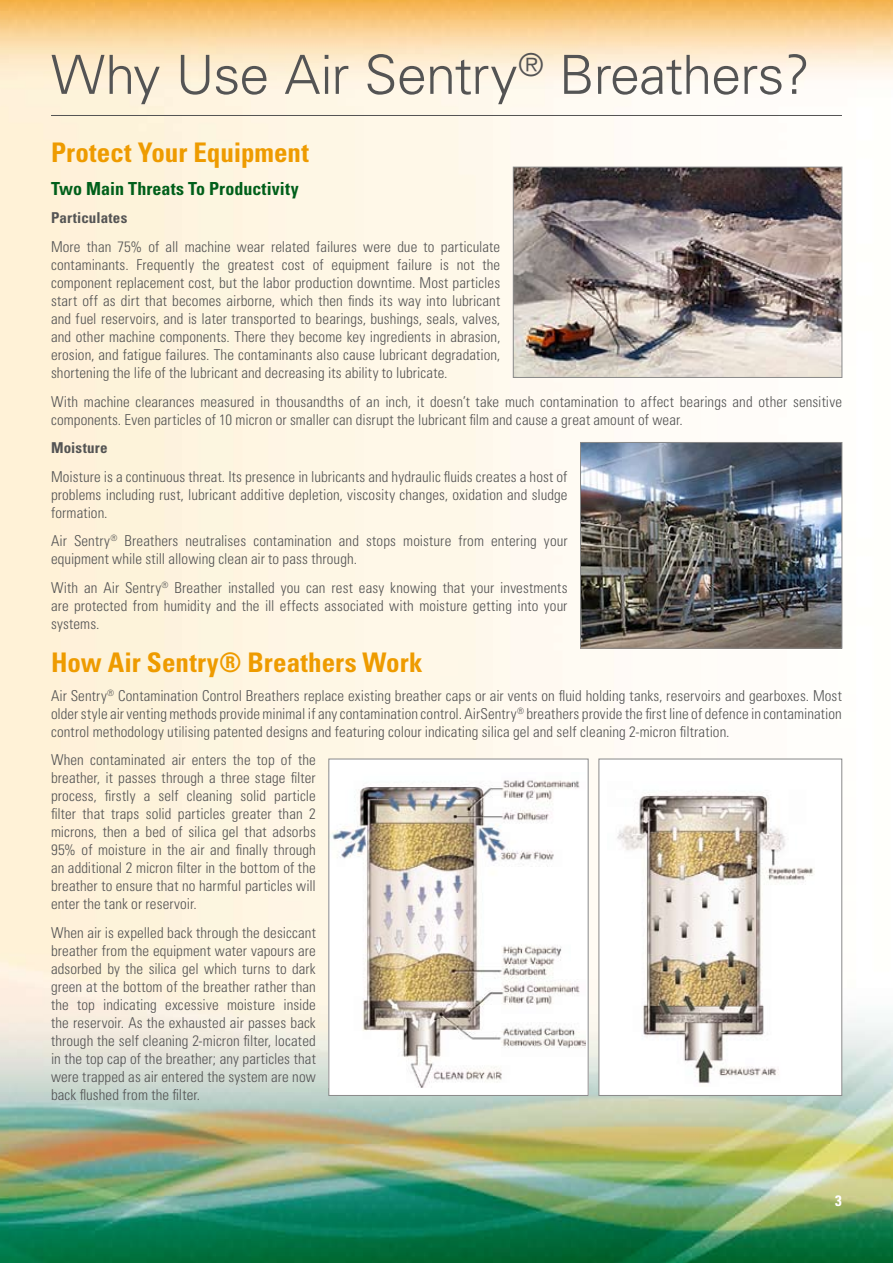
<style>
.page{position:relative;width:893px;height:1263px;background:#fff}
.page>*{position:absolute;margin:0;border:0;box-sizing:border-box;transform-origin:0 0}
.t1{font:300 54px "Univers";letter-spacing:-.02em;color:#545454}
.t2{font:700 condensed 27px "Univers";letter-spacing:.005em;color:#ee9b00}
.t3{font:700 condensed 18px "Univers";letter-spacing:.005em;color:#005f1a}
.t4{font:300 condensed 15px/18px "Univers";letter-spacing:.005em;color:#545454;text-align:justify}
.t5{font:700 condensed 15px "Univers";letter-spacing:.015em;color:#545454}
.t6{font:700 condensed 15px "Univers";color:#fff}
</style>
<div class="page">
<img style="left:0;top:0;width:893px;height:1263px">
<hr style="left:51px;top:115px;width:791px;height:1px;background:#545454">
<img style="left:515px;top:169px;width:325px;height:207px">
<div style="left:513px;top:167px;width:329px;height:211px;border:1px solid #898989"></div>
<img style="left:582px;top:444px;width:258px;height:202px">
<div style="left:580px;top:442px;width:262px;height:206px;border:1px solid #898989"></div>
<div style="left:329px;top:759px;width:259px;height:336px;background:#fff"></div>
<img style="left:332px;top:780px;width:253px;height:308px">
<div style="left:329px;top:759px;width:259px;height:337px;border:1px solid #898989"></div>
<div style="left:599px;top:759px;width:243px;height:336px;background:#fff"></div>
<img style="left:617px;top:794px;width:196px;height:290px">
<div style="left:599px;top:759px;width:243px;height:337px;border:1px solid #898989"></div>
<h1 class="t1" style="left:51px;top:42px;width:761px">Why Use Air Sentry<sup>®</sup> Breathers?</h1>
<h2 class="t2" style="left:51px;top:136px;width:260px">Protect Your Equipment</h2>
<p class="t3" style="left:51px;top:177px;width:249px">Two Main Threats To Productivity</p>
<p class="t5" style="left:51px;top:209px;width:78px">Particulates</p>
<p class="t4" style="left:51px;top:237px;width:451px">More than 75% of all machine wear related failures were due to particulate contaminants. Frequently the greatest cost of equipment failure is not the component replacement cost, but the labor production downtime. Most particles start off as dirt that becomes airborne, which then finds its way into lubricant and fuel reservoirs, and is later transported to bearings, bushings, seals, valves, and other machine components. There they become key ingredients in abrasion, erosion, and fatigue failures. The contaminants also cause lubricant degradation, shortening the life of the lubricant and decreasing its ability to lubricate.</p>
<p class="t4" style="left:51px;top:392px;width:792px">With machine clearances measured in thousandths of an inch, it doesn’t take much contamination to affect bearings and other sensitive components. Even particles of 10 micron or smaller can disrupt the lubricant film and cause a great amount of wear.</p>
<p class="t5" style="left:51px;top:439px;width:58px">Moisture</p>
<p class="t4" style="left:51px;top:467px;width:518px">Moisture is a continuous threat. Its presence in lubricants and hydraulic fluids creates a host of problems including rust, lubricant additive depletion, viscosity changes, oxidation and sludge formation.</p>
<p class="t4" style="left:51px;top:532px;width:518px">Air Sentry<sup>®</sup> Breathers neutralises contamination and stops moisture from entering your equipment while still allowing clean air to pass through.</p>
<p class="t4" style="left:51px;top:579px;width:518px">With an Air Sentry<sup>®</sup> Breather installed you can rest easy knowing that your investments are protected from humidity and the ill effects associated with moisture getting into your systems.</p>
<h2 class="t2" style="left:51px;top:646px;width:373px">How Air Sentry® Breathers Work</h2>
<p class="t4" style="left:51px;top:686px;width:792px">Air Sentry<sup>®</sup> Contamination Control Breathers replace existing breather caps or air vents on fluid holding tanks, reservoirs and gearboxes. Most older style air venting methods provide minimal if any contamination control. AirSentry<sup>®</sup> breathers provide the first line of defence in contamination control methodology utilising patented designs and featuring colour indicating silica gel and self cleaning 2-micron filtration.</p>
<p class="t4" style="left:51px;top:751px;width:266px">When contaminated air enters the top of the breather, it passes through a three stage filter process, firstly a self cleaning solid particle filter that traps solid particles greater than 2 microns, then a bed of silica gel that adsorbs 95% of moisture in the air and finally through an additional 2 micron filter in the bottom of the breather to ensure that no harmful particles will enter the tank or reservoir.</p>
<p class="t4" style="left:51px;top:923px;width:266px">When air is expelled back through the desiccant breather from the equipment water vapours are adsorbed by the silica gel which turns to dark green at the bottom of the breather rather than the top indicating excessive moisture inside the reservoir. As the exhausted air passes back through the self cleaning 2-micron filter, located in the top cap of the breather; any particles that were trapped as air entered the system are now back flushed from the filter.</p>
<p class="t6" style="left:835px;top:1191px;width:8px">3</p>
</div>
